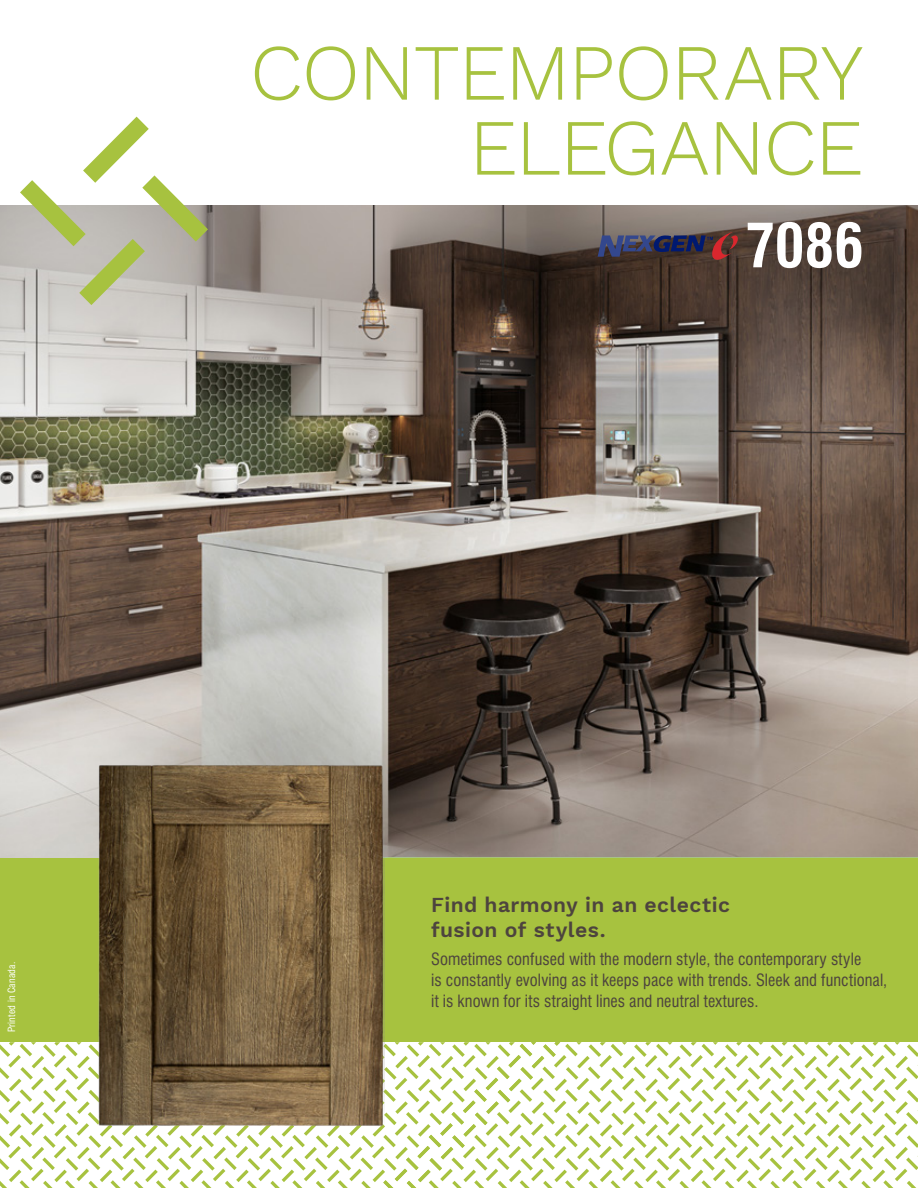
<style>
.page{position:relative;width:918px;height:1188px;background:#fff}
.page>*{position:absolute;margin:0;border:0;box-sizing:border-box;transform-origin:0 0}
.t1{font:300 79.5px/75px "Work Sans";letter-spacing:-.02em;color:#a7c23f;text-align:right}
.t2{font:700 condensed 60px "Swiss 721 BT";color:#fff}
.t3{font:600 21px/25.2px "Work Sans";letter-spacing:.02em;color:#4d443e}
.t4{font:condensed 16.5px/21px "Swiss 721 BT";letter-spacing:.005em;color:#4d443e}
.t5{font:condensed 9.75px "Swiss 721 BT";letter-spacing:.025em;color:#fff}
</style>
<div class="page">
<img style="left:0;top:205px;width:918px;height:653px">
<div style="left:0;top:858px;width:918px;height:200px;background:#a7c23f"></div>
<svg style="left:0;top:1042px;width:918px;height:146px"></svg>
<svg style="left:20px;top:117px;width:188px;height:188px"></svg>
<svg style="left:598px;top:232px;width:140px;height:28px;background:#4a3b4d"></svg>
<img style="left:97px;top:763px;width:287px;height:364px">
<h1 class="t1" style="left:250px;top:38px;width:615px">CONTEMPORARY<br>ELEGANCE</h1>
<h2 class="t2" style="left:745px;top:210px;width:120px">7086</h2>
<p class="t5" style="left:6px;top:1032px;width:72px;rotate:-90deg">Printed in Canada.</p>
<p class="t3" style="left:431px;top:893px;width:300px">Find harmony in an eclectic fusion of styles.</p>
<p class="t4" style="left:431px;top:949px;width:458px">Sometimes confused with the modern style, the contemporary style<br>is constantly evolving as it keeps pace with trends. Sleek and functional, it is known for its straight lines and neutral textures.</p>
</div>
